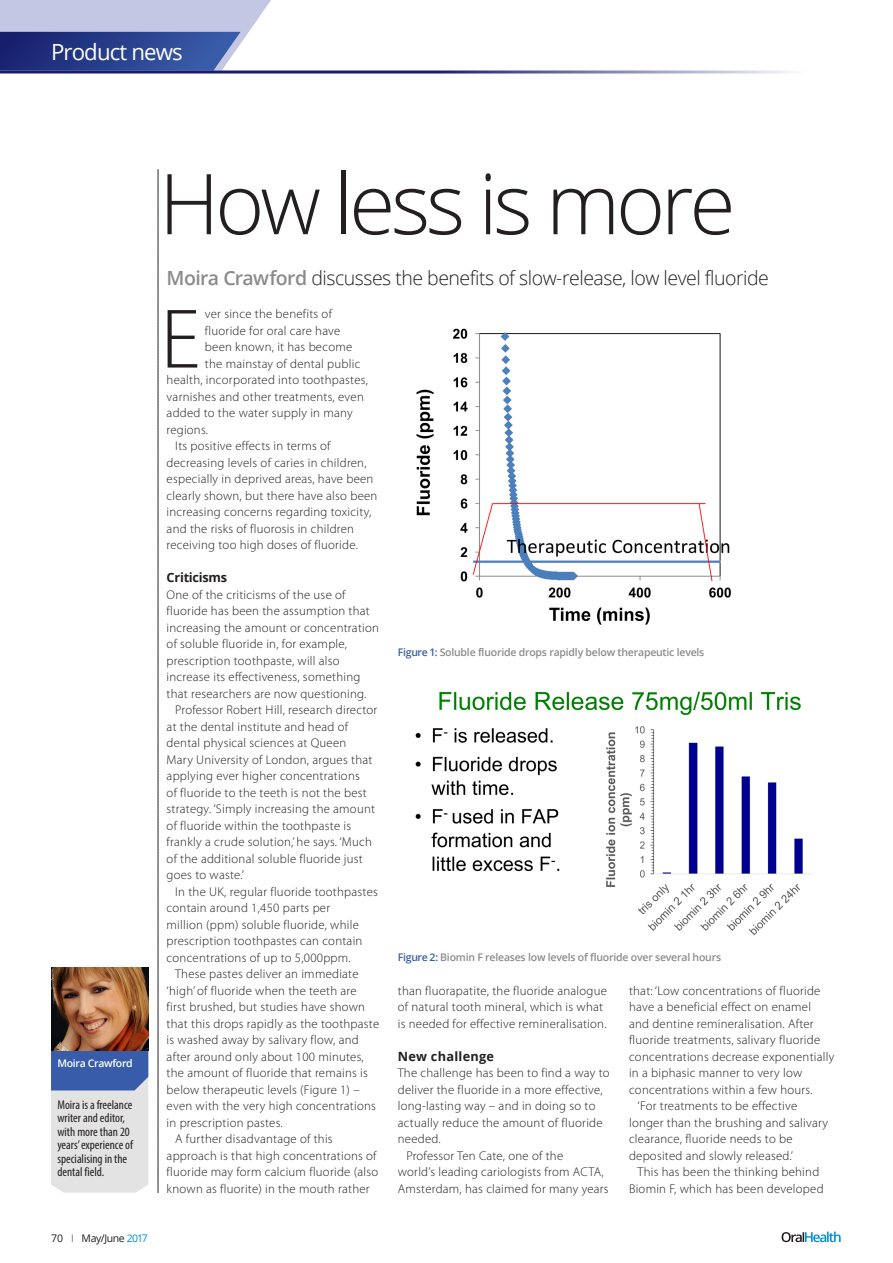
<style>
.page{position:relative;width:893px;height:1263px;background:#fff}
.page>*{position:absolute;margin:0;border:0;box-sizing:border-box;transform-origin:0 0}
.OH_Article_Body_No_I{font:300 85.2px "Myriad Pro";color:#231f20}
.OH_Headline{font:300 84px "Open Sans";letter-spacing:-.05em;color:#231f20}
.t1{font:22.2px "Open Sans";letter-spacing:-.04em;color:#fff}
.OH_Standfirst{font:300 19.5px "Open Sans";letter-spacing:-.025em;color:#231f20}
.OH_Article_Body_Inde{font:300 12.75px/16.5px "Myriad Pro";letter-spacing:.02em;color:#231f20}
.OH_Article_Body_No_I-2{font:300 12.75px/16.5px "Myriad Pro";letter-spacing:.02em;color:#231f20}
.OH_Author_Bio{font:condensed 12.75px/13.5px "Myriad Pro";color:#231f20}
.OH_Crosshead{font:700 12.75px "Open Sans";letter-spacing:.02em;color:#231f20}
.OH_Crosshead-2{font:700 12.75px "Open Sans";letter-spacing:-.02em;color:#231f20}
.OH_Picture_Caption{font:600 10.5px "Open Sans";letter-spacing:-.02em;color:#8b8b8c}
.t2{font:10.5px "Open Sans";letter-spacing:-.04em;color:#231f20}
.OH_Bio_Authors_Name{font:600 10.5px "Open Sans";letter-spacing:-.03em;color:#fff}
.s1{color:#008fd5}
.s2{font-weight:600;color:#8b8b8c}
.s3{color:#385caa}
</style>
<div class="page">
<svg style="left:782px;top:1231px;width:59px;height:11px"></svg>
<svg style="left:0;top:0;width:271px;height:70px;background:#828dbd"></svg>
<hr style="left:0;top:70px;width:893px;height:3px;background:#171f6d">
<svg style="left:157px;top:169px;width:2px;height:1024px;background:#919192"></svg>
<img style="left:416px;top:328px;width:315px;height:297px">
<img style="left:415px;top:691px;width:397px;height:245px">
<svg style="left:51px;top:1050px;width:97px;height:142px;background:#b3bdd3"></svg>
<img style="left:51px;top:968px;width:97px;height:82px">
<h3 class="t1" style="left:51px;top:36px;width:133px">Product news</h3>
<p class="OH_Headline" style="left:159px;top:146px;width:578px">How less is more</p>
<p class="OH_Bio_Authors_Name" style="left:57px;top:1056px;width:77px">Moira Crawford</p>
<p class="OH_Author_Bio" style="left:57px;top:1097px;width:77px">Moira is a freelance writer and editor, with more than 20 years’ experience of specialising in the dental field.</p>
<p class="t2" style="left:51px;top:1231px;width:14px">70</p>
<p class="t2" style="left:82px;top:1231px;width:68px">May/June <span class="s1">2017</span></p>
<p class="OH_Standfirst" style="left:167px;top:265px;width:604px"><span class="s2">Moira Crawford</span> discusses the benefits of slow-release, low level fluoride</p>
<p class="OH_Article_Body_No_I" style="left:161px;top:292px;width:41px">E</p>
<p class="OH_Article_Body_No_I-2" style="left:205px;top:306px;width:129px">ver since the benefits of</p>
<p class="OH_Article_Body_No_I-2" style="left:205px;top:322px;width:137px">fluoride for oral care have</p>
<p class="OH_Article_Body_No_I-2" style="left:205px;top:339px;width:149px">been known, it has become</p>
<p class="OH_Article_Body_No_I-2" style="left:205px;top:355px;width:157px">the mainstay of dental public</p>
<p class="OH_Article_Body_No_I-2" style="left:167px;top:372px;width:203px">health, incorporated into toothpastes,</p>
<p class="OH_Article_Body_No_I-2" style="left:167px;top:388px;width:199px">varnishes and other treatments, even</p>
<p class="OH_Article_Body_No_I-2" style="left:167px;top:405px;width:188px">added to the water supply in many</p>
<p class="OH_Article_Body_No_I-2" style="left:167px;top:421px;width:43px">regions.</p>
<p class="OH_Article_Body_Inde" style="left:167px;top:438px;width:212px;text-indent:9px">Its positive effects in terms of decreasing levels of caries in children, especially in deprived areas, have been clearly shown, but there have also been increasing concerns regarding toxicity, and the risks of fluorosis in children receiving too high doses of fluoride.</p>
<p class="OH_Crosshead-2" style="left:167px;top:568px;width:62px">Criticisms</p>
<p class="OH_Article_Body_No_I-2" style="left:167px;top:586px;width:214px">One of the criticisms of the use of fluoride has been the assumption that increasing the amount or concentration of soluble fluoride in, for example, prescription toothpaste, will also increase its effectiveness, something that researchers are now questioning.</p>
<p class="OH_Article_Body_Inde" style="left:167px;top:702px;width:212px;text-indent:9px">Professor Robert Hill, research director at the dental institute and head of dental physical sciences at Queen<br>Mary University of London, argues that applying ever higher concentrations<br>of fluoride to the teeth is not the best strategy. ‘Simply increasing the amount of fluoride within the toothpaste is frankly a crude solution,’ he says. ‘Much of the additional soluble fluoride just goes to waste.’</p>
<p class="OH_Article_Body_Inde" style="left:167px;top:883px;width:213px;text-indent:9px">In the UK, regular fluoride toothpastes contain around 1,450 parts per<br>million (ppm) soluble fluoride, while prescription toothpastes can contain concentrations of up to 5,000ppm.</p>
<p class="OH_Article_Body_Inde" style="left:167px;top:966px;width:214px;text-indent:9px">These pastes deliver an immediate ‘high’ of fluoride when the teeth are first brushed, but studies have shown that this drops rapidly as the toothpaste is washed away by salivary flow, and after around only about 100 minutes, the amount of fluoride that remains is below therapeutic levels (Figure 1) – even with the very high concentrations in prescription pastes.</p>
<p class="OH_Article_Body_Inde" style="left:167px;top:1131px;width:213px;text-indent:9px">A further disadvantage of this approach is that high concentrations of fluoride may form calcium fluoride (also known as fluorite) in the mouth rather</p>
<p class="OH_Picture_Caption" style="left:398px;top:645px;width:308px"><span class="s3">Figure 1:</span> Soluble fluoride drops rapidly below therapeutic levels</p>
<p class="OH_Picture_Caption" style="left:398px;top:950px;width:325px"><span class="s3">Figure 2:</span> Biomin F releases low levels of fluoride over several hours</p>
<p class="OH_Article_Body_Inde" style="left:398px;top:982px;width:211px">than fluorapatite, the fluoride analogue of natural tooth mineral, which is what is needed for effective remineralisation.</p>
<p class="OH_Crosshead" style="left:398px;top:1047px;width:98px">New challenge</p>
<p class="OH_Article_Body_No_I-2" style="left:398px;top:1065px;width:213px">The challenge has been to find a way to deliver the fluoride in a more effective, long-lasting way – and in doing so to actually reduce the amount of fluoride needed.</p>
<p class="OH_Article_Body_Inde" style="left:398px;top:1147px;width:212px;text-indent:9px">Professor Ten Cate, one of the<br>world’s leading cariologists from ACTA,<br>Amsterdam, has claimed for many years</p>
<p class="OH_Article_Body_Inde" style="left:629px;top:982px;width:207px">that: ‘Low concentrations of fluoride have a beneficial effect on enamel<br>and dentine remineralisation. After fluoride treatments, salivary fluoride concentrations decrease exponentially in a biphasic manner to very low concentrations within a few hours.</p>
<p class="OH_Article_Body_Inde" style="left:629px;top:1098px;width:201px;text-indent:9px">‘For treatments to be effective longer than the brushing and salivary clearance, fluoride needs to be deposited and slowly released.’</p>
<p class="OH_Article_Body_Inde" style="left:629px;top:1164px;width:196px;text-align:center">This has been the thinking behind<br>Biomin F, which has been developed</p>
</div>
